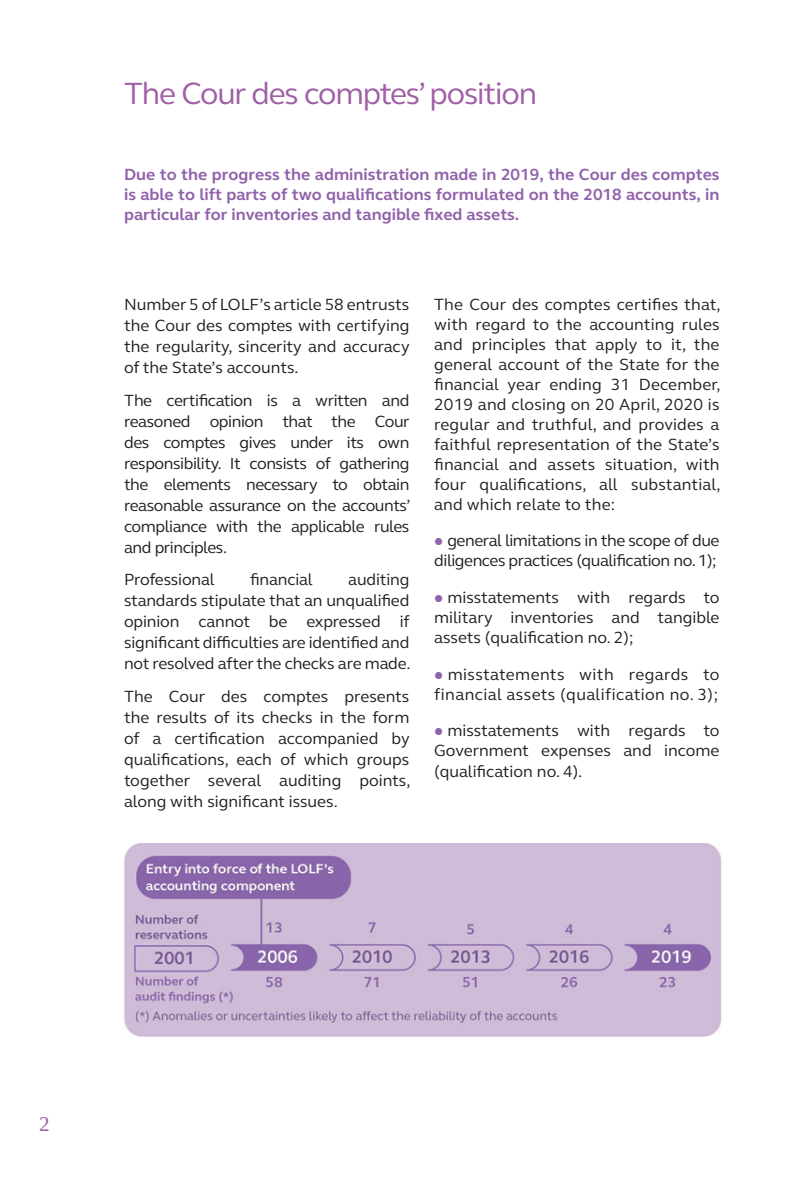
<style>
.page{position:relative;width:794px;height:1191px;background:#fff}
.page>*{position:absolute;margin:0;border:0;box-sizing:border-box;transform-origin:0 0}
.t1{font:31.5px "FS Elliot";letter-spacing:-.035em;color:#a05ea6}
.t2{font:21px "Liberation Serif";color:#a05ea6}
.t3{font:16.62px/21px "FS Elliot";color:#231f20;text-align:justify}
.t4{font:700 16.62px/19.9px "FS Elliot";color:#9162aa;text-align:justify}
.t5{font:16.62px/20.3px "FS Elliot";letter-spacing:-.025em;color:#231f20}
.t6{font:16.62px/20.3px "FS Elliot";letter-spacing:.025em;color:#231f20}
.s1{color:#9162aa}
</style>
<div class="page">
<img style="left:124px;top:843px;width:598px;height:193px">
<h1 class="t1" style="left:124px;top:72px;width:414px">The Cour des comptes’ position</h1>
<p class="t4" style="left:124px;top:164px;width:597px">Due to the progress the administration made in 2019, the Cour des comptes is able to lift parts of two qualifications formulated on the 2018 accounts, in particular for inventories and tangible fixed assets.</p>
<p class="t3" style="left:124px;top:294px;width:287px">Number 5 of LOLF’s article 58 entrusts the Cour des comptes with certifying the regularity, sincerity and accuracy of the State’s accounts.</p>
<p class="t3" style="left:124px;top:389px;width:288px">The certification is a written and reasoned opinion that the Cour des comptes gives under its own responsibility. It consists of gathering the elements necessary to obtain reasonable assurance on the accounts’ compliance with the applicable rules and principles.</p>
<p class="t3" style="left:124px;top:568px;width:92px">Professional</p>
<p class="t3" style="left:250px;top:568px;width:64px">financial</p>
<p class="t3" style="left:124px;top:568px;width:288px;text-indent:224px">auditing standards stipulate that an unqualified opinion cannot be expressed if significant difficulties are identified and not resolved after the checks are made.</p>
<p class="t3" style="left:124px;top:685px;width:288px">The Cour des comptes presents the results of its checks in the form of a certification accompanied by qualifications, each of which groups together several auditing points, along with significant issues.</p>
<p class="t3" style="left:434px;top:294px;width:288px;line-height:19.9px">The Cour des comptes certifies that, with regard to the accounting rules and principles that apply to it, the general account of the State for the financial year ending 31 December, 2019 and closing on 20 April, 2020 is regular and truthful, and provides a faithful representation of the State’s financial and assets situation, with four qualifications, all substantial, and which relate to the:</p>
<p class="t5" style="left:434px;top:530px;width:287px"><span class="s1">●</span> general limitations in the scope of due diligences practices (qualification no. 1);</p>
<p class="t3" style="left:434px;top:586px;width:287px;line-height:20.3px"><span class="s1">●</span> misstatements with regards to military inventories and tangible assets (qualification no. 2);</p>
<p class="t6" style="left:434px;top:663px;width:287px"><span class="s1">●</span> misstatements with regards to financial assets (qualification no. 3);</p>
<p class="t3" style="left:434px;top:720px;width:287px;line-height:20.3px"><span class="s1">●</span> misstatements with regards to Government expenses and income (qualification no. 4).</p>
<p class="t2" style="left:39px;top:1110px;width:12px">2</p>
</div>
